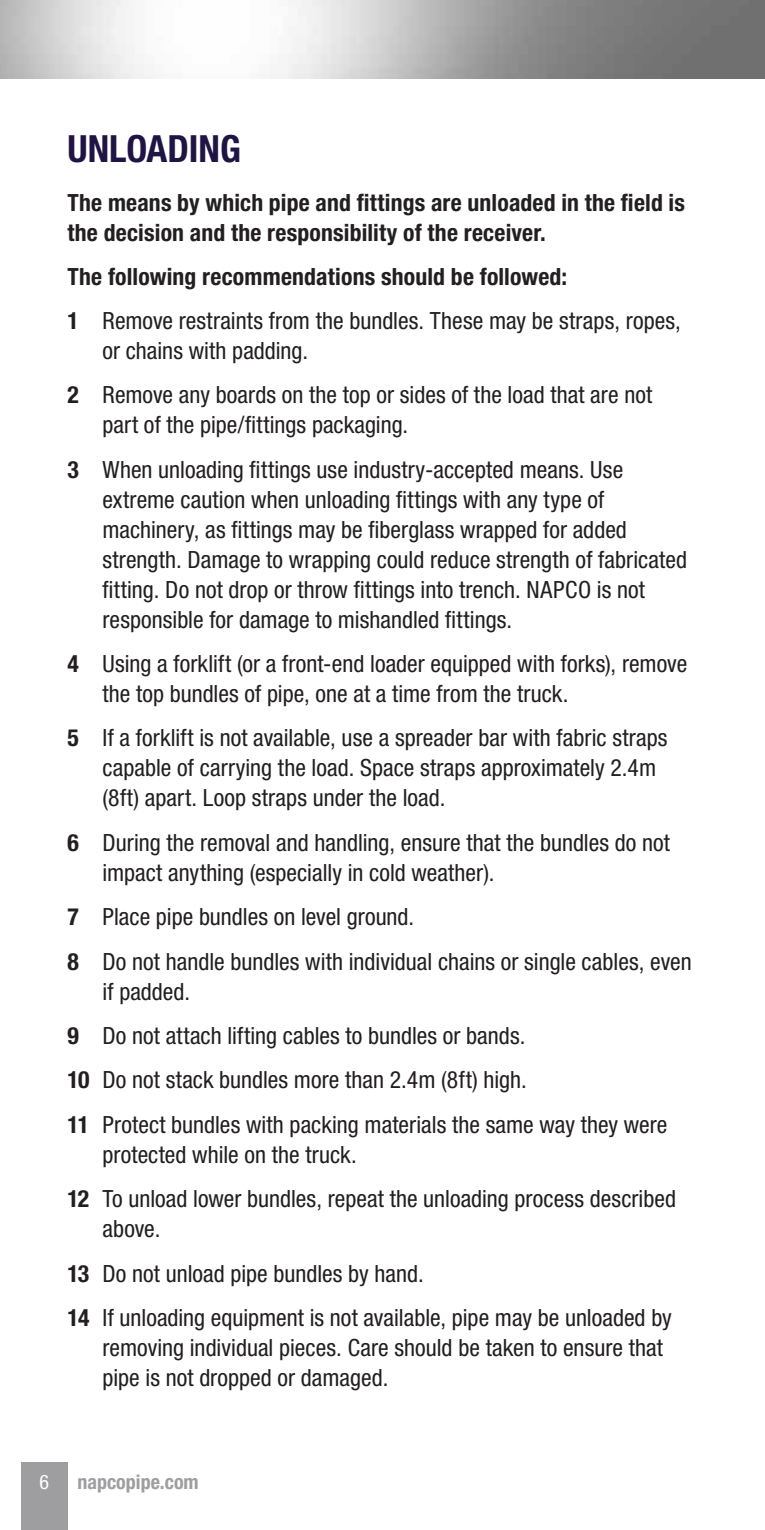
<style>
.page{position:relative;width:765px;height:1530px;background:#fff}
.page>*{position:absolute;margin:0;border:0;box-sizing:border-box;transform-origin:0 0}
.t1{font:700 condensed 37.5px "Helvetica Neue LT Std";color:#201444}
.t2{font:condensed 23.75px/44.5px "Helvetica Neue LT Std";letter-spacing:.005em;color:#231f20}
.t3{font:700 condensed 23.75px/30px "Helvetica Neue LT Std";letter-spacing:.01em;color:#231f20}
.t4{font:700 condensed 20px "Helvetica Neue LT Std";color:#9e9da0}
.t5{font:condensed 20px "Helvetica Neue LT Std";color:#fff}
.s1{font-weight:700}
</style>
<div class="page">
<div style="left:21px;top:1462px;width:47px;height:68px;background:#9e9da0"></div>
<h1 class="t1" style="left:68px;top:126px;width:175px">UNLOADING</h1>
<p class="t3" style="left:68px;top:187px;width:619px">The means by which pipe and fittings are unloaded in the field is the decision and the responsibility of the receiver.</p>
<p class="t2" style="left:68px;top:254px;width:615px"><span class="s1">The following recommendations should be followed:<br>1</span> Remove restraints from the bundles. These may be straps, ropes,</p>
<p class="t2" style="left:68px;top:328px;width:586px;text-indent:35px">or chains with padding.<br><span class="s1">2</span> Remove any boards on the top or sides of the load that are not</p>
<p class="t2" style="left:68px;top:402px;width:557px;text-indent:35px">part of the pipe/fittings packaging.<br><span class="s1">3</span> When unloading fittings use industry-accepted means. Use</p>
<p class="t2" style="left:103px;top:484px;width:586px;line-height:30px">extreme caution when unloading fittings with any type of machinery, as fittings may be fiberglass wrapped for added strength. Damage to wrapping could reduce strength of fabricated fitting. Do not drop or throw fittings into trench. NAPCO is not responsible for damage to mishandled fittings.</p>
<p class="t2" style="left:103px;top:648px;width:586px;line-height:30px;text-indent:-35px"><span class="s1">4</span> Using a forklift (or a front-end loader equipped with forks), remove the top bundles of pipe, one at a time from the truck.</p>
<p class="t2" style="left:103px;top:723px;width:567px;line-height:30px;text-indent:-35px"><span class="s1">5</span> If a forklift is not available, use a spreader bar with fabric straps capable of carrying the load. Space straps approximately 2.4m (8ft) apart. Loop straps under the load.</p>
<p class="t2" style="left:103px;top:827px;width:569px;line-height:30px;text-indent:-35px"><span class="s1">6</span> During the removal and handling, ensure that the bundles do not impact anything (especially in cold weather).</p>
<p class="t2" style="left:68px;top:894px;width:626px"><span class="s1">7</span> Place pipe bundles on level ground.<br><span class="s1">8</span> Do not handle bundles with individual chains or single cables, even</p>
<p class="t2" style="left:68px;top:969px;width:601px;text-indent:35px">if padded.<br><span class="s1">9</span> Do not attach lifting cables to bundles or bands.<br><span class="s1">10</span> Do not stack bundles more than 2.4m (8ft) high.<br><span class="s1">11</span> Protect bundles with packing materials the same way they were</p>
<p class="t2" style="left:68px;top:1132px;width:610px;text-indent:35px">protected while on the truck.<br><span class="s1">12</span> To unload lower bundles, repeat the unloading process described</p>
<p class="t2" style="left:68px;top:1206px;width:606px;text-indent:35px">above.<br><span class="s1">13</span> Do not unload pipe bundles by hand.<br><span class="s1">14</span> If unloading equipment is not available, pipe may be unloaded by</p>
<p class="t2" style="left:103px;top:1332px;width:562px;line-height:30px">removing individual pieces. Care should be taken to ensure that pipe is not dropped or damaged.</p>
<p class="t5" style="left:40px;top:1470px;width:11px">6</p>
<p class="t4" style="left:77px;top:1470px;width:123px">napcopipe.com</p>
</div>
